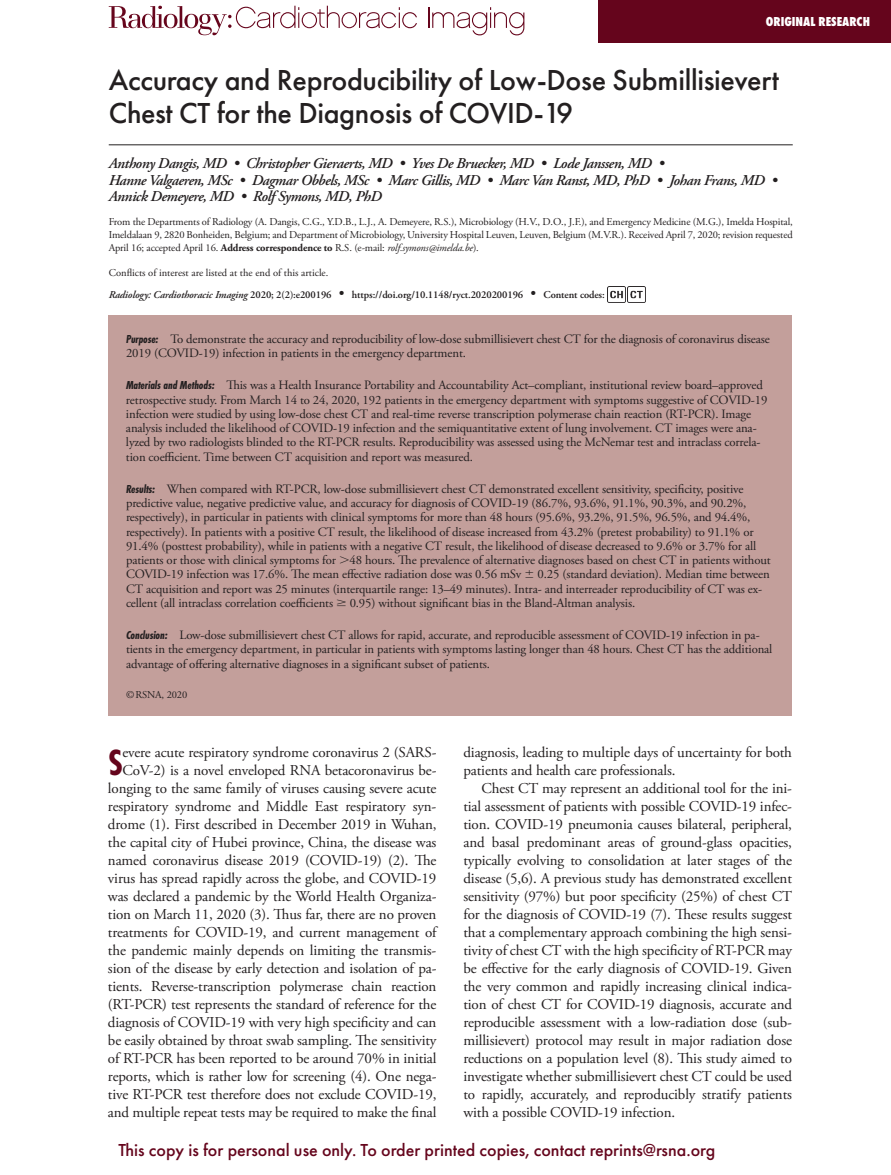
<style>
.page{position:relative;width:891px;height:1175px;background:#fff}
.page>*{position:absolute;margin:0;border:0;box-sizing:border-box;transform-origin:0 0}
.t1{font:700 37.8px "Futura PT Cond";color:#65051c}
.t2{font:500 30px/33px "Futura PT";letter-spacing:-.01em;color:#231f20}
.t3{font:500 18px "Futura PT";color:#65051c}
.t4{font:15px/18px "Adobe Garamond Pro";letter-spacing:-.01em;color:#231f20;text-align:right}
.t5{font:italic 600 15px/16.5px "Adobe Garamond Pro";letter-spacing:-.03em;color:#231f20}
.t6{font:800 13.5px "Futura PT Cond";color:#fff}
.t7{font:12.75px/14.2px "Adobe Garamond Pro";letter-spacing:-.01em;color:#231f20}
.t8{font:10.5px/12.8px "Adobe Garamond Pro";letter-spacing:-.01em;color:#231f20;text-align:justify}
.t9{font:600 10.5px/22.5px "Adobe Garamond Pro";letter-spacing:-.01em;color:#231f20}
.s1{font-weight:700}
.s2{font-style:italic}
.s3{font-weight:400}
.s4{font-weight:400;font-size:15px}
.s5{font-family:"Futura PT Cond";font-weight:700;font-style:italic;font-size:12px}
.s6{font-family:"Universal Greekwith Math Pi"}
</style>
<div class="page">
<div style="left:599px;top:0;width:292px;height:42px;background:#65051c"></div>
<svg style="left:428px;top:7px;width:96px;height:28px"></svg>
<svg style="left:109px;top:6px;width:308px;height:29px"></svg>
<div style="left:108px;top:315px;width:684px;height:401px;background:#c39f9b"></div>
<hr style="left:109px;top:144px;width:684px;height:1px;background:#231f20">
<img style="left:607px;top:286px;width:18px;height:17px">
<img style="left:627px;top:286px;width:18px;height:17px">
<p class="t6" style="left:766px;top:14px;width:106px">ORIGINAL RESEARCH</p>
<h2 class="t2" style="left:109px;top:64px;width:672px">Accuracy and Reproducibility of Low-Dose Submillisievert<br>Chest CT for the Diagnosis of COVID-19</h2>
<p class="t5" style="left:109px;top:156px;width:670px">Anthony Dangis, MD • Christopher Gieraerts, MD • Yves De Bruecker, MD • Lode Janssen, MD •<br>Hanne Valgaeren, MSc • Dagmar Obbels, MSc • Marc Gillis, MD • Marc Van Ranst, MD, PhD • Johan Frans, MD •<br>Annick Demeyere, MD • Rolf Symons, MD, PhD</p>
<p class="t8" style="left:109px;top:216px;width:686px">From the Departments of Radiology (A. Dangis, C.G., Y.D.B., L.J., A. Demeyere, R.S.), Microbiology (H.V., D.O., J.F.), and Emergency Medicine (M.G.), Imelda Hospital, Imeldalaan 9, 2820 Bonheiden, Belgium; and Department of Microbiology, University Hospital Leuven, Leuven, Belgium (M.V.R.). Received April 7, 2020; revision requested April 16; accepted April 16. <span class="s1">Address correspondence to</span> R.S. (e-mail: <span class="s2">rolf.symons@imelda.be</span>).</p>
<p class="t9" style="left:109px;top:261px;width:498px"><span class="s3">Conflicts of interest are listed at the end of this article.<br></span><span class="s2">Radiology: Cardiothoracic Imaging</span> 2020; 2(2):e200196 <span class="s4">•</span> https://doi.org/10.1148/ryct.2020200196 <span class="s4">•</span> Content codes:</p>
<p class="t7" style="left:126px;top:332px;width:645px"><span class="s5">Purpose:</span> To demonstrate the accuracy and reproducibility of low-dose submillisievert chest CT for the diagnosis of coronavirus disease<br>2019 (COVID-19) infection in patients in the emergency department.</p>
<p class="t7" style="left:126px;top:378px;width:643px"><span class="s5">Materials and Methods:</span> This was a Health Insurance Portability and Accountability Act–compliant, institutional review board–approved retrospective study. From March 14 to 24, 2020, 192 patients in the emergency department with symptoms suggestive of COVID-19 infection were studied by using low-dose chest CT and real-time reverse transcription polymerase chain reaction (RT-PCR). Image analysis included the likelihood of COVID-19 infection and the semiquantitative extent of lung involvement. CT images were ana&shy;lyzed by two radiologists blinded to the RT-PCR results. Reproducibility was assessed using the McNemar test and intraclass correla&shy;tion coefficient. Time between CT acquisition and report was measured.</p>
<p class="t7" style="left:126px;top:482px;width:646px"><span class="s5">Results:</span> When compared with RT-PCR, low-dose submillisievert chest CT demonstrated excellent sensitivity, specificity, positive predictive value, negative predictive value, and accuracy for diagnosis of COVID-19 (86.7%, 93.6%, 91.1%, 90.3%, and 90.2%, respectively), in particular in patients with clinical symptoms for more than 48 hours (95.6%, 93.2%, 91.5%, 96.5%, and 94.4%, respectively). In patients with a positive CT result, the likelihood of disease increased from 43.2% (pretest probability) to 91.1% or 91.4% (posttest probability), while in patients with a negative CT result, the likelihood of disease decreased to 9.6% or 3.7% for all patients or those with clinical symptoms for <span class="s6">.</span>48 hours. The prevalence of alternative diagnoses based on chest CT in patients without COVID-19 infection was 17.6%. The mean effective radiation dose was 0.56 mSv <span class="s6">6</span> 0.25 (standard deviation). Median time between CT acquisition and report was 25 minutes (interquartile range: 13–49 minutes). Intra- and interreader reproducibility of CT was ex&shy;cellent (all intraclass correlation coefficients</p>
<p class="t7" style="left:350px;top:596px;width:287px">0.95) without significant bias in the Bland-Altman analysis.</p>
<p class="t7" style="left:126px;top:628px;width:648px"><span class="s5">Conclusion:</span> Low-dose submillisievert chest CT allows for rapid, accurate, and reproducible assessment of COVID-19 infection in pa&shy;tients in the emergency department, in particular in patients with symptoms lasting longer than 48 hours. Chest CT has the additional advantage of offering alternative diagnoses in a significant subset of patients.</p>
<p class="t8" style="left:126px;top:689px;width:63px">©RSNA, 2020</p>
<p class="t4" style="left:108px;top:744px;width:330px">evere acute respiratory syndrome coronavirus 2 (SARS-CoV-2) is a novel enveloped RNA betacoronavirus be&shy;longing to the same family of viruses causing severe acute respiratory syndrome and Middle East respiratory syn&shy;drome (1). First described in December 2019 in Wuhan, the capital city of Hubei province, China, the disease was named coronavirus disease 2019 (COVID-19) (2). The virus has spread rapidly across the globe, and COVID-19 was declared a pandemic by the World Health Organiza&shy;tion on March 11, 2020 (3). Thus far, there are no proven treatments for COVID-19, and current management of the pandemic mainly depends on limiting the transmis&shy;sion of the disease by early detection and isolation of pa&shy;tients. Reverse-transcription polymerase chain reaction (RT-PCR) test represents the standard of reference for the diagnosis of COVID-19 with very high specificity and can be easily obtained by throat swab sampling. The sensitivity of RT-PCR has been reported to be around 70% in initial reports, which is rather low for screening (4). One nega&shy;tive RT-PCR test therefore does not exclude COVID-19, and multiple repeat tests may be required to make the final</p>
<p class="t4" style="left:463px;top:744px;width:330px;text-align:left">diagnosis, leading to multiple days of uncertainty for both patients and health care professionals.</p>
<h1 class="t1" style="left:108px;top:740px;width:16px">S</h1>
<p class="t4" style="left:463px;top:780px;width:330px;text-align:justify;text-indent:18px">Chest CT may represent an additional tool for the ini&shy;tial assessment of patients with possible COVID-19 infec&shy;tion. COVID-19 pneumonia causes bilateral, peripheral, and basal predominant areas of ground-glass opacities, typically evolving to consolidation at later stages of the disease (5,6). A previous study has demonstrated excellent sensitivity (97%) but poor specificity (25%) of chest CT for the diagnosis of COVID-19 (7). These results suggest that a complementary approach combining the high sensi&shy;tivity of chest CT with the high specificity of RT-PCR may be effective for the early diagnosis of COVID-19. Given the very common and rapidly increasing clinical indica&shy;tion of chest CT for COVID-19 diagnosis, accurate and reproducible assessment with a low-radiation dose (sub&shy;millisievert) protocol may result in major radiation dose reductions on a population level (8). This study aimed to investigate whether submillisievert chest CT could be used to rapidly, accurately, and reproducibly stratify patients with a possible COVID-19 infection.</p>
<h3 class="t3" style="left:118px;top:1139px;width:598px">This copy is for personal use only. To order printed copies, contact reprints@rsna.org</h3>
</div>
